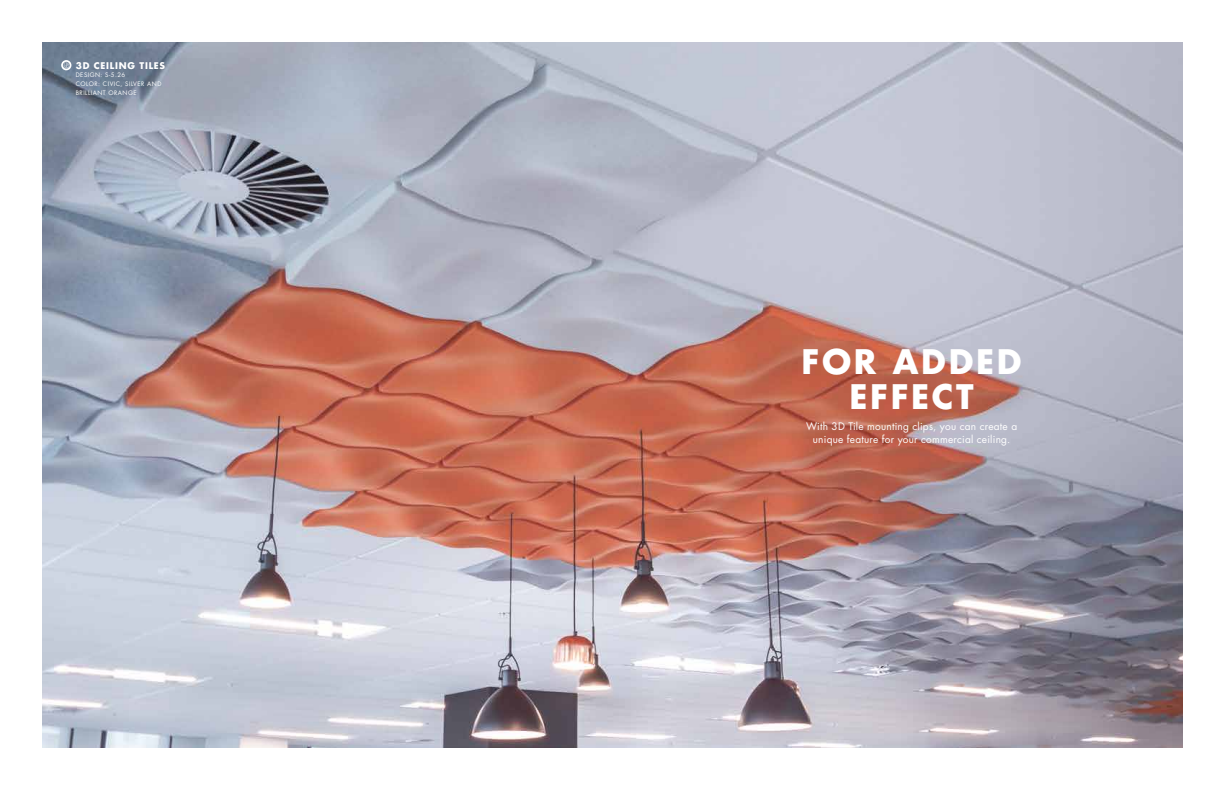
<style>
.page{position:relative;width:1225px;height:791px;background:#fff}
.page>*{position:absolute;margin:0;border:0;box-sizing:border-box;transform-origin:0 0}
.t1{font:700 32.9px/35.2px "Futura Std";letter-spacing:.08em;color:#fff;text-align:center}
.t2{font:10.1px/12.5px "Futura Std";letter-spacing:.02em;color:#fff;text-align:center}
.t3{font:700 9px "Futura Std";letter-spacing:.08em;color:#fff}
.t4{font:6px/8.8px "Futura Std";letter-spacing:.08em;color:#fff}
</style>
<div class="page">
<img style="left:43px;top:43px;width:1139px;height:704px">
<svg style="left:61px;top:60px;width:10px;height:10px"></svg>
<p class="t3" style="left:76px;top:59px;width:91px">3D CEILING TILES</p>
<p class="t4" style="left:76px;top:71px;width:87px">DESIGN: S-5.26<br>COLOR: CIVIC, SILVER AND<br>BRILLIANT ORANGE</p>
<h1 class="t1" style="left:801px;top:343px;width:221px">FOR ADDED<br>EFFECT</h1>
<p class="t2" style="left:806px;top:420px;width:213px">With 3D Tile mounting clips, you can create a unique feature for your commercial ceiling.</p>
</div>
